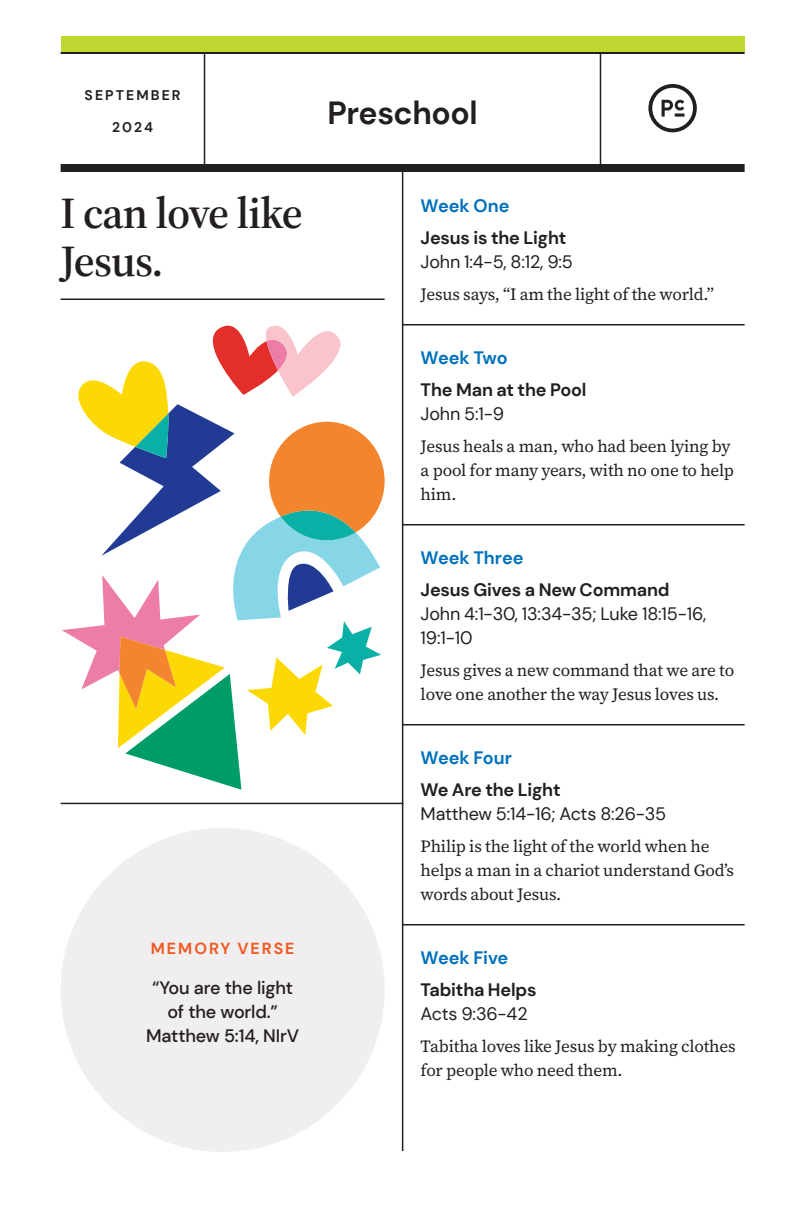
<style>
.page{position:relative;width:792px;height:1224px;background:#fff}
.page>*{position:absolute;margin:0;border:0;box-sizing:border-box;transform-origin:0 0}
.t1{font:600 44px/48px "Source Serif 448 pt";letter-spacing:-.02em;color:#231f20}
.t2{font:700 32px "DM Sans";letter-spacing:-.015em;color:#231f20}
.t3{font:700 18px/32px "DM Sans";letter-spacing:-.01em;color:#231f20}
.t4{font:18px/24px "DM Sans";letter-spacing:-.01em;color:#231f20}
.t5{font:500 18px/24px "DM Sans";letter-spacing:-.01em;color:#231f20;text-align:center}
.t6{font:17px/24px "Source Serif 418 pt";letter-spacing:-.01em;color:#231f20}
.t7{font:700 16px "DM Sans";letter-spacing:.125em;color:#f15921}
.t8{font:700 14px "DM Sans";letter-spacing:.15em;color:#231f20}
.s1{color:#0071bb}
</style>
<div class="page">
<hr style="left:204px;top:52px;width:1px;height:112px;background:#231f20">
<hr style="left:600px;top:52px;width:1px;height:112px;background:#231f20">
<hr style="left:61px;top:52px;width:684px;height:2px;background:#231f20">
<div style="left:61px;top:164px;width:684px;height:8px;background:#231f20"></div>
<div style="left:61px;top:36px;width:684px;height:16px;background:#bfd630"></div>
<svg style="left:648px;top:84px;width:49px;height:48px"></svg>
<div style="left:61px;top:828px;width:324px;height:324px;background:#f0eeee;border-radius:50%"></div>
<hr style="left:61px;top:803px;width:342px;height:1px;background:#231f20">
<hr style="left:402px;top:171px;width:1px;height:980px;background:#231f20">
<hr style="left:403px;top:324px;width:342px;height:2px;background:#231f20">
<hr style="left:403px;top:524px;width:342px;height:2px;background:#231f20">
<hr style="left:403px;top:724px;width:342px;height:2px;background:#231f20">
<hr style="left:403px;top:924px;width:342px;height:2px;background:#231f20">
<hr style="left:61px;top:298px;width:324px;height:2px;background:#231f20">
<svg style="left:62px;top:325px;width:323px;height:465px"></svg>
<p class="t8" style="left:85px;top:86px;width:98px">SEPTEMBER</p>
<p class="t8" style="left:112px;top:118px;width:42px">2024</p>
<p class="t1" style="left:61px;top:189px;width:244px">I can love like<br>Jesus.</p>
<p class="t7" style="left:151px;top:938px;width:145px">MEMORY VERSE</p>
<p class="t5" style="left:146px;top:976px;width:154px">“You are the light of the world.”<br>Matthew 5:14, NIrV</p>
<p class="t2" style="left:328px;top:93px;width:152px">Preschool</p>
<p class="t3" style="left:421px;top:190px;width:147px"><span class="s1">Week One<br></span>Jesus is the Light</p>
<p class="t4" style="left:421px;top:250px;width:154px">John 1:4-5, 8:12, 9:5</p>
<p class="t6" style="left:421px;top:282px;width:295px">Jesus says, “I am the light of the world.”</p>
<p class="t3" style="left:421px;top:342px;width:167px"><span class="s1">Week Two<br></span>The Man at the Pool</p>
<p class="t4" style="left:421px;top:402px;width:85px">John 5:1-9</p>
<p class="t6" style="left:421px;top:434px;width:315px">Jesus heals a man, who had been lying by a pool for many years, with no one to help him.</p>
<p class="t3" style="left:421px;top:542px;width:250px"><span class="s1">Week Three<br></span>Jesus Gives a New Command</p>
<p class="t4" style="left:421px;top:602px;width:287px">John 4:1-30, 13:34-35; Luke 18:15-16,<br>19:1-10</p>
<p class="t6" style="left:421px;top:658px;width:315px">Jesus gives a new command that we are to love one another the way Jesus loves us.</p>
<p class="t3" style="left:421px;top:742px;width:141px"><span class="s1">Week Four<br></span>We Are the Light</p>
<p class="t4" style="left:421px;top:802px;width:247px">Matthew 5:14-16; Acts 8:26-35</p>
<p class="t6" style="left:421px;top:834px;width:315px">Philip is the light of the world when he helps a man in a chariot understand God’s words about Jesus.</p>
<p class="t3" style="left:421px;top:942px;width:117px"><span class="s1">Week Five<br></span>Tabitha Helps</p>
<p class="t4" style="left:421px;top:1002px;width:109px">Acts 9:36-42</p>
<p class="t6" style="left:421px;top:1034px;width:317px">Tabitha loves like Jesus by making clothes for people who need them.</p>
</div>
